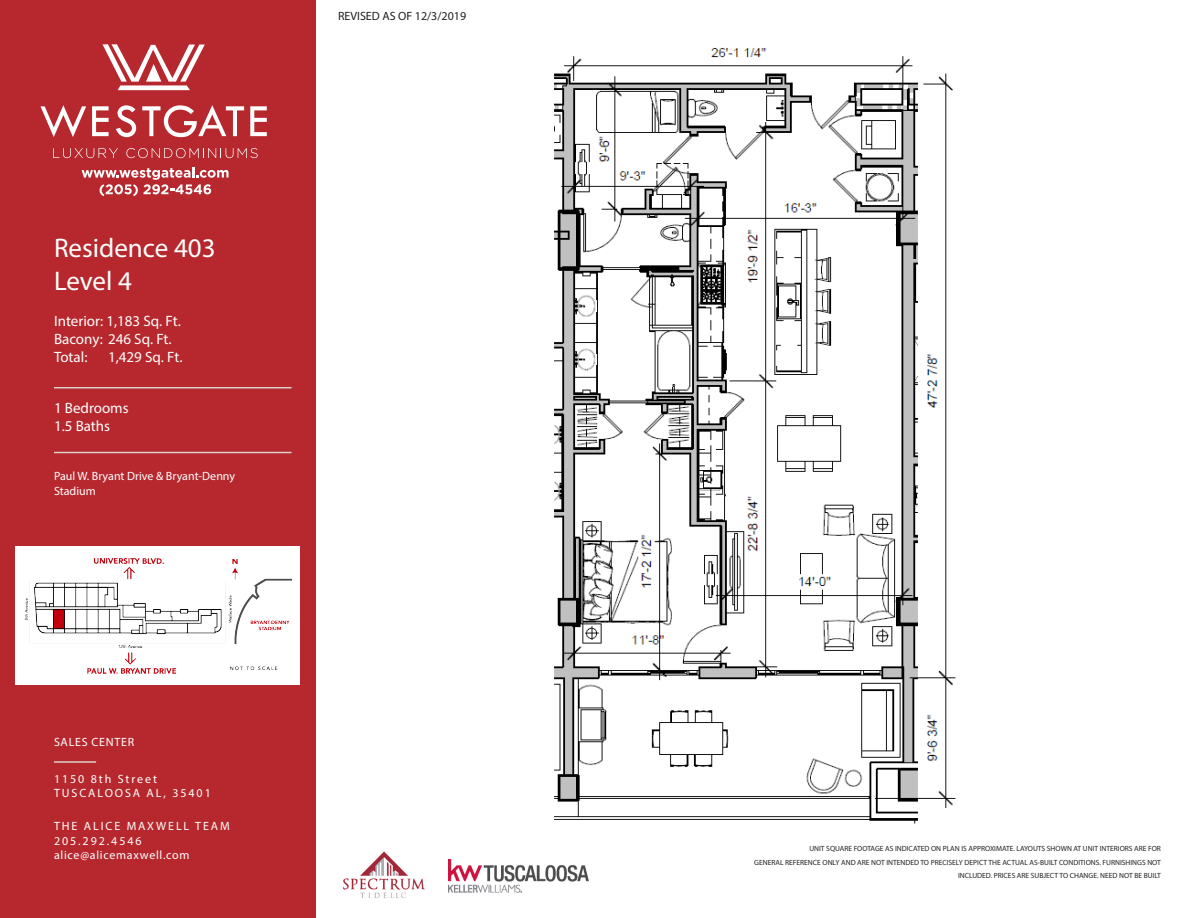
<style>
.page{position:relative;width:1188px;height:918px;background:#fff}
.page>*{position:absolute;margin:0;border:0;box-sizing:border-box;transform-origin:0 0}
.t1{font:27px "Myriad Pro";color:#fff}
.t2{font:15px "Myriad Pro";color:#fff}
.t3{font:12px "Myriad Pro";letter-spacing:.16em;color:#fff}
.t4{font:12px/14.4px "Myriad Pro";color:#fff}
.t5{font:12px "Myriad Pro";letter-spacing:.06em;color:#fff}
.t6{font:12px "Myriad Pro";color:#231f20}
.t7{font:7.5px/13.5px "Myriad Pro";color:#231f20;text-align:right}
</style>
<div class="page">
<div style="left:0;top:0;width:315px;height:918px;background:#b6282d"></div>
<hr style="left:54px;top:387px;width:238px;height:1px;background:#dad1cb">
<hr style="left:54px;top:452px;width:238px;height:1px;background:#dad1cb">
<hr style="left:54px;top:761px;width:42px;height:2px;background:#dad1cb">
<img style="left:448px;top:859px;width:140px;height:34px">
<img style="left:343px;top:851px;width:81px;height:47px">
<svg style="left:40px;top:105px;width:46px;height:32px"></svg>
<svg style="left:92px;top:106px;width:17px;height:30px"></svg>
<svg style="left:116px;top:105px;width:20px;height:32px"></svg>
<svg style="left:142px;top:105px;width:102px;height:32px"></svg>
<svg style="left:250px;top:106px;width:17px;height:30px"></svg>
<svg style="left:103px;top:44px;width:102px;height:46px"></svg>
<svg style="left:53px;top:148px;width:65px;height:10px"></svg>
<svg style="left:126px;top:148px;width:132px;height:10px"></svg>
<svg style="left:82px;top:167px;width:147px;height:29px"></svg>
<div style="left:16px;top:546px;width:284px;height:138px;background:#fff"></div>
<img style="left:554px;top:48px;width:402px;height:776px">
<img style="left:25px;top:559px;width:267px;height:115px">
<p class="t1" style="left:54px;top:232px;width:163px">Residence 403</p>
<p class="t1" style="left:54px;top:264px;width:80px">Level 4</p>
<p class="t2" style="left:54px;top:312px;width:128px">Interior: 1,183 Sq. Ft.</p>
<p class="t2" style="left:54px;top:330px;width:119px">Bacony: 246 Sq. Ft.</p>
<p class="t2" style="left:54px;top:348px;width:35px">Total:</p>
<p class="t2" style="left:108px;top:348px;width:76px">1,429 Sq. Ft.</p>
<p class="t2" style="left:54px;top:398px;width:76px">1 Bedrooms</p>
<p class="t2" style="left:54px;top:416px;width:58px">1.5 Baths</p>
<p class="t4" style="left:54px;top:469px;width:183px">Paul W. Bryant Drive &amp; Bryant-Denny<br>Stadium</p>
<p class="t5" style="left:54px;top:735px;width:82px">SALES CENTER</p>
<p class="t3" style="left:54px;top:771px;width:105px">1150 8th Street</p>
<p class="t3" style="left:54px;top:786px;width:158px">TUSCALOOSA AL, 35401</p>
<p class="t3" style="left:54px;top:819px;width:177px">THE ALICE MAXWELL TEAM</p>
<p class="t3" style="left:54px;top:833px;width:89px">205.292.4546</p>
<p class="t5" style="left:54px;top:848px;width:137px">alice@alicemaxwell.com</p>
<p class="t6" style="left:338px;top:8px;width:130px">REVISED AS OF 12/3/2019</p>
<p class="t7" style="left:809px;top:842px;width:353px">UNIT SQUARE FOOTAGE AS INDICATED ON PLAN IS APPROXIMATE. LAYOUTS SHOWN AT UNIT INTERIORS ARE FOR</p>
<p class="t7" style="left:754px;top:856px;width:408px">GENERAL REFERENCE ONLY AND ARE NOT INTENDED TO PRECISELY DEPICT THE ACTUAL AS-BUILT CONDITIONS. FURNISHINGS NOT<br>INCLUDED. PRICES ARE SUBJECT TO CHANGE. NEED NOT BE BUILT</p>
</div>
